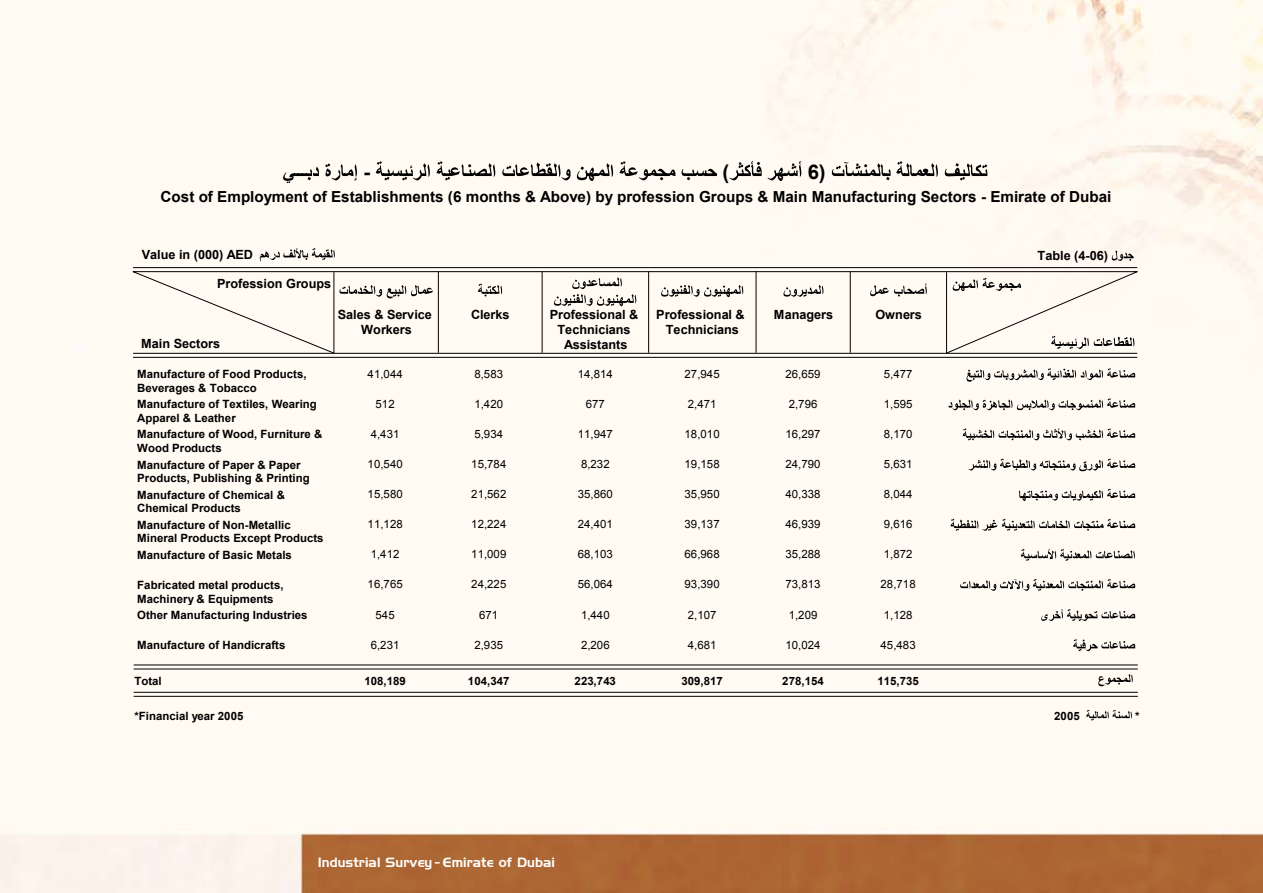
<style>
.page{position:relative;width:1263px;height:893px;background:#fff}
.page>*{position:absolute;margin:0;border:0;box-sizing:border-box;transform-origin:0 0}
.t1{font:700 20.25px "Arial";color:#000}
.t2{font:700 15.15px "Arial";color:#000}
.t3{font:13.05px "Handel Gothic BT";letter-spacing:.005em;color:#fff}
.t4{font:700 12.75px/15px "Arial";letter-spacing:-.005em;color:#000;text-align:center}
.t5{font:700 11.4px/13.6px "Arial";color:#000}
.t6{font:11.4px "Arial";letter-spacing:.005em;color:#000}
</style>
<div class="page">
<img style="left:0;top:0;width:1263px;height:893px">
<svg style="left:283px;top:167px;width:36px;height:16px"></svg>
<svg style="left:325px;top:163px;width:32px;height:18px"></svg>
<svg style="left:376px;top:161px;width:54px;height:20px"></svg>
<svg style="left:436px;top:161px;width:59px;height:20px"></svg>
<svg style="left:502px;top:162px;width:68px;height:18px"></svg>
<svg style="left:577px;top:163px;width:36px;height:18px"></svg>
<svg style="left:619px;top:161px;width:56px;height:19px"></svg>
<svg style="left:681px;top:169px;width:36px;height:11px"></svg>
<svg style="left:729px;top:161px;width:72px;height:20px"></svg>
<svg style="left:832px;top:161px;width:106px;height:19px"></svg>
<svg style="left:945px;top:163px;width:42px;height:18px"></svg>
<svg style="left:1112px;top:250px;width:22px;height:11px"></svg>
<svg style="left:260px;top:248px;width:75px;height:14px"></svg>
<svg style="left:966px;top:368px;width:169px;height:14px"></svg>
<svg style="left:949px;top:398px;width:186px;height:12px"></svg>
<svg style="left:963px;top:428px;width:172px;height:12px"></svg>
<svg style="left:968px;top:458px;width:167px;height:13px"></svg>
<svg style="left:1019px;top:489px;width:116px;height:12px"></svg>
<svg style="left:950px;top:519px;width:185px;height:12px"></svg>
<svg style="left:1021px;top:549px;width:114px;height:12px"></svg>
<svg style="left:960px;top:579px;width:175px;height:12px"></svg>
<svg style="left:1041px;top:609px;width:94px;height:12px"></svg>
<svg style="left:1073px;top:639px;width:62px;height:12px"></svg>
<svg style="left:1098px;top:674px;width:35px;height:12px"></svg>
<svg style="left:1086px;top:710px;width:46px;height:11px"></svg>
<hr style="left:133px;top:267px;width:1004px;height:1px;background:#000">
<svg style="left:129px;top:271px;width:1012px;height:83px"></svg>
<hr style="left:133px;top:353px;width:1004px;height:1px;background:#000">
<hr style="left:133px;top:357px;width:1004px;height:1px;background:#000">
<hr style="left:134px;top:665px;width:1004px;height:1px;background:#000">
<hr style="left:134px;top:669px;width:1004px;height:1px;background:#000">
<hr style="left:134px;top:692px;width:1004px;height:1px;background:#000">
<hr style="left:134px;top:696px;width:1004px;height:1px;background:#000">
<h1 class="t1" style="left:722px;top:160px;width:8px">)</h1>
<h1 class="t1" style="left:808px;top:160px;width:20px">(6</h1>
<h1 class="t1" style="left:363px;top:160px;width:8px">-</h1>
<h2 class="t2" style="left:161px;top:188px;width:952px">Cost of Employment of Establishments 6( months &amp; Above) by profession Groups &amp; Main Manufacturing Sectors - Emirate of Dubai</h2>
<p class="t4" style="left:142px;top:247px;width:113px">Value in (000) AED</p>
<p class="t4" style="left:217px;top:276px;width:116px">Profession Groups</p>
<p class="t4" style="left:141px;top:336px;width:80px">Main Sectors</p>
<p class="t4" style="left:338px;top:307px;width:95px">Sales &amp; Service<br>Workers</p>
<p class="t4" style="left:875px;top:307px;width:48px">Owners</p>
<p class="t4" style="left:471px;top:307px;width:40px">Clerks</p>
<p class="t4" style="left:550px;top:307px;width:90px">Professional &amp;</p>
<p class="t4" style="left:656px;top:307px;width:90px">Professional &amp;<br>Technicians</p>
<p class="t4" style="left:774px;top:307px;width:61px">Managers</p>
<p class="t4" style="left:557px;top:322px;width:75px">Technicians<br>Assistants</p>
<p class="t6" style="left:474px;top:367px;width:30px">8,583</p>
<p class="t6" style="left:578px;top:367px;width:37px">14,814</p>
<p class="t6" style="left:684px;top:367px;width:37px">27,945</p>
<p class="t6" style="left:785px;top:367px;width:37px">26,659</p>
<p class="t6" style="left:367px;top:367px;width:37px">41,044</p>
<p class="t5" style="left:137px;top:367px;width:171px">Manufacture of Food Products,<br>Beverages &amp; Tobacco</p>
<p class="t6" style="left:884px;top:367px;width:30px">5,477</p>
<p class="t6" style="left:376px;top:397px;width:21px">512</p>
<p class="t6" style="left:586px;top:397px;width:21px">677</p>
<p class="t5" style="left:137px;top:397px;width:181px">Manufacture of Textiles, Wearing<br>Apparel &amp; Leather</p>
<p class="t6" style="left:884px;top:397px;width:30px">1,595</p>
<p class="t6" style="left:474px;top:397px;width:30px">1,420</p>
<p class="t6" style="left:789px;top:397px;width:30px">2,796</p>
<p class="t6" style="left:688px;top:397px;width:30px">2,471</p>
<p class="t5" style="left:137px;top:428px;width:186px">Manufacture of Wood, Furniture &amp;<br>Wood Products</p>
<p class="t6" style="left:884px;top:428px;width:30px">8,170</p>
<p class="t6" style="left:371px;top:428px;width:30px">4,431</p>
<p class="t6" style="left:474px;top:428px;width:30px">5,934</p>
<p class="t6" style="left:684px;top:428px;width:37px">18,010</p>
<p class="t6" style="left:785px;top:428px;width:37px">16,297</p>
<p class="t6" style="left:578px;top:428px;width:37px">11,947</p>
<p class="t6" style="left:367px;top:458px;width:37px">10,540</p>
<p class="t6" style="left:471px;top:458px;width:37px">15,784</p>
<p class="t6" style="left:581px;top:458px;width:30px">8,232</p>
<p class="t6" style="left:684px;top:458px;width:37px">19,158</p>
<p class="t6" style="left:785px;top:458px;width:37px">24,790</p>
<p class="t5" style="left:137px;top:458px;width:174px">Manufacture of Paper &amp; Paper<br>Products, Publishing &amp; Printing</p>
<p class="t6" style="left:884px;top:458px;width:30px">5,631</p>
<p class="t6" style="left:471px;top:488px;width:37px">21,562</p>
<p class="t5" style="left:137px;top:488px;width:149px">Manufacture of Chemical &amp;<br>Chemical Products</p>
<p class="t6" style="left:884px;top:488px;width:30px">8,044</p>
<p class="t6" style="left:367px;top:488px;width:37px">15,580</p>
<p class="t6" style="left:578px;top:488px;width:37px">35,860</p>
<p class="t6" style="left:684px;top:488px;width:37px">35,950</p>
<p class="t6" style="left:785px;top:488px;width:37px">40,338</p>
<p class="t6" style="left:471px;top:518px;width:37px">12,224</p>
<p class="t6" style="left:578px;top:518px;width:37px">24,401</p>
<p class="t6" style="left:684px;top:518px;width:37px">39,137</p>
<p class="t6" style="left:785px;top:518px;width:37px">46,939</p>
<p class="t5" style="left:137px;top:518px;width:188px">Manufacture of Non-Metallic<br>Mineral Products Except Products</p>
<p class="t6" style="left:884px;top:518px;width:30px">9,616</p>
<p class="t6" style="left:367px;top:518px;width:37px">11,128</p>
<p class="t5" style="left:137px;top:548px;width:156px">Manufacture of Basic Metals</p>
<p class="t6" style="left:371px;top:548px;width:30px">1,412</p>
<p class="t6" style="left:471px;top:548px;width:37px">11,009</p>
<p class="t6" style="left:578px;top:548px;width:37px">68,103</p>
<p class="t6" style="left:684px;top:548px;width:37px">66,968</p>
<p class="t6" style="left:785px;top:548px;width:37px">35,288</p>
<p class="t6" style="left:884px;top:548px;width:30px">1,872</p>
<p class="t6" style="left:471px;top:578px;width:37px">24,225</p>
<p class="t6" style="left:684px;top:578px;width:37px">93,390</p>
<p class="t6" style="left:785px;top:578px;width:37px">73,813</p>
<p class="t5" style="left:137px;top:578px;width:148px">Fabricated metal products,<br>Machinery &amp; Equipments</p>
<p class="t6" style="left:880px;top:578px;width:37px">28,718</p>
<p class="t6" style="left:367px;top:578px;width:37px">16,765</p>
<p class="t6" style="left:578px;top:578px;width:37px">56,064</p>
<p class="t5" style="left:137px;top:608px;width:172px">Other Manufacturing Industries</p>
<p class="t6" style="left:376px;top:608px;width:21px">545</p>
<p class="t6" style="left:479px;top:608px;width:21px">671</p>
<p class="t6" style="left:581px;top:608px;width:30px">1,440</p>
<p class="t6" style="left:688px;top:608px;width:30px">2,107</p>
<p class="t6" style="left:789px;top:608px;width:30px">1,209</p>
<p class="t6" style="left:884px;top:608px;width:30px">1,128</p>
<p class="t5" style="left:137px;top:638px;width:150px">Manufacture of Handicrafts</p>
<p class="t6" style="left:371px;top:638px;width:30px">6,231</p>
<p class="t6" style="left:474px;top:638px;width:30px">2,935</p>
<p class="t6" style="left:581px;top:638px;width:30px">2,206</p>
<p class="t6" style="left:688px;top:638px;width:30px">4,681</p>
<p class="t6" style="left:785px;top:638px;width:37px">10,024</p>
<p class="t6" style="left:880px;top:638px;width:37px">45,483</p>
<p class="t5" style="left:134px;top:674px;width:29px">Total</p>
<p class="t5" style="left:364px;top:674px;width:43px">108,189</p>
<p class="t5" style="left:468px;top:674px;width:43px">104,347</p>
<p class="t5" style="left:574px;top:674px;width:43px">223,743</p>
<p class="t5" style="left:681px;top:674px;width:43px">309,817</p>
<p class="t5" style="left:782px;top:674px;width:43px">278,154</p>
<p class="t5" style="left:877px;top:674px;width:43px">115,735</p>
<p class="t5" style="left:134px;top:709px;width:110px">*Financial year 2005</p>
<p class="t4" style="left:1037px;top:248px;width:72px">Table )4-06(</p>
<p class="t5" style="left:1054px;top:709px;width:27px">2005</p>
<p class="t5" style="left:1135px;top:709px;width:6px">*</p>
<p class="t3" style="left:318px;top:854px;width:116px">Industrial Survey</p>
<p class="t3" style="left:443px;top:854px;width:114px">Emirate of Dubai</p>
</div>
